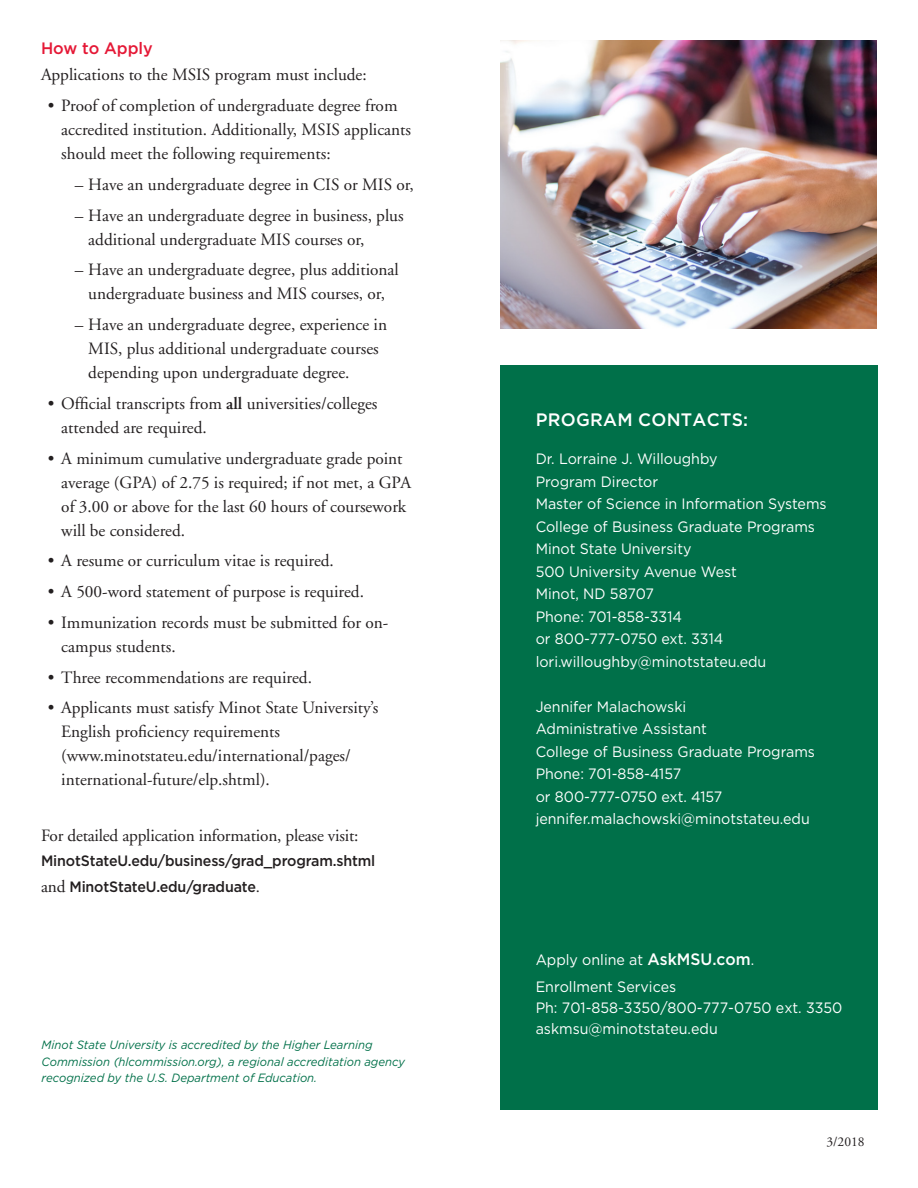
<style>
.page{position:relative;width:918px;height:1188px;background:#fff}
.page>*{position:absolute;margin:0;border:0;box-sizing:border-box;transform-origin:0 0}
.t1{font:500 18px "Gotham";letter-spacing:.015em;color:#fff}
.hanging_indent{font:17.25px/24px "Adobe Garamond";color:#231f20}
.head_14{font:17.25px "Adobe Garamond";letter-spacing:-.01em;color:#231f20}
.body{font:17.25px "Adobe Garamond";color:#231f20}
.Red_headers{font:500 16.5px "Gotham";color:#e51836}
.t2{font:15px/22.5px "Gotham";color:#fff;scale:.95 1}
.head_14-2{font:500 15px/25.5px "Gotham";letter-spacing:-.01em;color:#231f20;scale:.95 1}
.t3{font:13.5px "Adobe Garamond";color:#231f20}
.t4{font:italic 12px/16.5px "Gotham";color:#007049;scale:.95 1}
.s1{font-weight:600}
.s2{font-family:"Adobe Garamond";font-weight:400;font-size:17.25px}
.s3{font-family:"Scala Sans";font-weight:400;font-size:16.5px}
.s4{font-weight:500;font-size:16.5px}
</style>
<div class="page">
<div style="left:500px;top:365px;width:378px;height:744px;background:#007049"></div>
<img style="left:500px;top:40px;width:377px;height:289px">
<p class="Red_headers" style="left:41px;top:38px;width:113px">How to Apply</p>
<p class="body" style="left:41px;top:66px;width:327px">Applications to the MSIS program must include:</p>
<p class="hanging_indent" style="left:61px;top:94px;width:351px;text-indent:-14px">• Proof of completion of undergraduate degree from accredited institution. Additionally, MSIS applicants should meet the following requirements:</p>
<p class="hanging_indent" style="left:75px;top:173px;width:341px">– Have an undergraduate degree in CIS or MIS or,</p>
<p class="hanging_indent" style="left:88px;top:204px;width:317px;text-indent:-14px">– Have an undergraduate degree in business, plus additional undergraduate MIS courses or,</p>
<p class="hanging_indent" style="left:75px;top:258px;width:325px;text-align:center">– Have an undergraduate degree, plus additional undergraduate business and MIS courses, or,</p>
<p class="hanging_indent" style="left:88px;top:313px;width:300px;text-indent:-14px">– Have an undergraduate degree, experience in<br>MIS, plus additional undergraduate courses depending upon undergraduate degree.</p>
<p class="hanging_indent" style="left:61px;top:392px;width:318px;text-indent:-14px">• Official transcripts from <span class="s1">all</span> universities/colleges attended are required.</p>
<p class="hanging_indent" style="left:61px;top:447px;width:351px;text-indent:-14px">• A minimum cumulative undergraduate grade point average (GPA) of 2.75 is required; if not met, a GPA of 3.00 or above for the last 60 hours of coursework will be considered.</p>
<p class="hanging_indent" style="left:48px;top:549px;width:288px">• A resume or curriculum vitae is required.</p>
<p class="hanging_indent" style="left:48px;top:580px;width:318px">• A 500-word statement of purpose is required.</p>
<p class="hanging_indent" style="left:61px;top:611px;width:329px;text-indent:-14px">• Immunization records must be submitted for on&shy;campus students.</p>
<p class="hanging_indent" style="left:48px;top:666px;width:266px">• Three recommendations are required.</p>
<p class="hanging_indent" style="left:61px;top:696px;width:319px;text-indent:-14px">• Applicants must satisfy Minot State University’s English proficiency requirements (www.minotstateu.edu/international/pages/ international-future/elp.shtml).</p>
<p class="head_14" style="left:41px;top:826px;width:319px">For detailed application information, please visit:</p>
<p class="head_14-2" style="left:41px;top:848px;width:353px">MinotStateU.edu/business/grad_program.shtml <span class="s2">and</span> MinotStateU.edu/graduate<span class="s3">.</span></p>
<p class="t4" style="left:42px;top:1037px;width:384px">Minot State University is accredited by the Higher Learning<br>Commission (hlcommission.org), a regional accreditation agency recognized by the U.S. Department of Education.</p>
<p class="t1" style="left:536px;top:409px;width:214px">PROGRAM CONTACTS:</p>
<p class="t2" style="left:536px;top:447px;width:193px">Dr. Lorraine J. Willoughby</p>
<p class="t2" style="left:536px;top:470px;width:131px">Program Director</p>
<p class="t2" style="left:536px;top:492px;width:308px">Master of Science in Information Systems</p>
<p class="t2" style="left:536px;top:515px;width:296px">College of Business Graduate Programs</p>
<p class="t2" style="left:536px;top:537px;width:166px">Minot State University</p>
<p class="t2" style="left:536px;top:560px;width:213px">500 University Avenue West</p>
<p class="t2" style="left:536px;top:582px;width:126px">Minot, ND 58707</p>
<p class="t2" style="left:536px;top:605px;width:199px">Phone: 701-858-3314<br>or 800-777-0750 ext. 3314</p>
<p class="t2" style="left:536px;top:650px;width:244px">lori.willoughby@minotstateu.edu</p>
<p class="t2" style="left:536px;top:695px;width:160px">Jennifer Malachowski</p>
<p class="t2" style="left:536px;top:717px;width:182px">Administrative Assistant</p>
<p class="t2" style="left:536px;top:740px;width:296px">College of Business Graduate Programs</p>
<p class="t2" style="left:536px;top:762px;width:198px">Phone: 701-858-4157<br>or 800-777-0750 ext. 4157</p>
<p class="t2" style="left:536px;top:807px;width:290px">jennifer.malachowski@minotstateu.edu</p>
<p class="t2" style="left:536px;top:948px;width:232px">Apply online at <span class="s4">AskMSU.com</span>.</p>
<p class="t2" style="left:536px;top:976px;width:150px">Enrollment Services</p>
<p class="t2" style="left:536px;top:997px;width:324px">Ph: 701-858-3350/800-777-0750 ext. 3350</p>
<p class="t2" style="left:536px;top:1018px;width:193px">askmsu@minotstateu.edu</p>
<p class="t3" style="left:827px;top:1135px;width:40px">3/2018</p>
</div>
